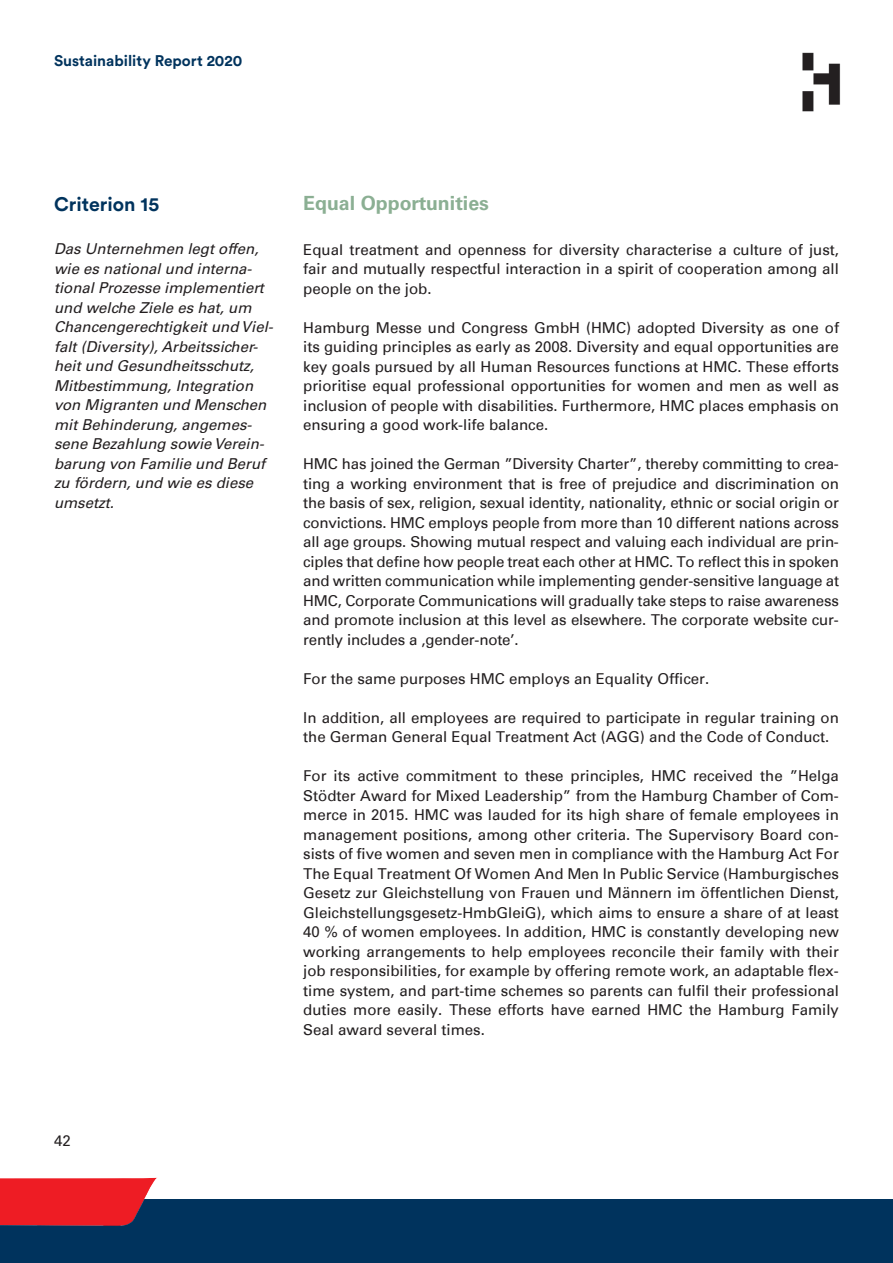
<style>
.page{position:relative;width:893px;height:1263px;background:#fff}
.page>*{position:absolute;margin:0;border:0;box-sizing:border-box;transform-origin:0 0}
.t1{font:700 19.5px "Univers LT Std";color:#8baf93}
.t2{font:700 19.5px "Circular Std";color:#00335d}
.t3{font:700 15.3px "Circular Std";color:#00335d}
.t4{font:15px/19.5px "Univers";color:#231f20;text-align:justify}
.t5{font:italic 15px/19.5px "Univers LT Std";color:#231f20}
</style>
<div class="page">
<img style="left:802px;top:52px;width:39px;height:60px">
<div style="left:0;top:1199px;width:893px;height:64px;background:#00335d"></div>
<img style="left:0;top:1177px;width:157px;height:49px">
<p class="t3" style="left:54px;top:51px;width:190px">Sustainability Report 2020</p>
<p class="t2" style="left:54px;top:192px;width:107px">Criterion 15</p>
<p class="t5" style="left:54px;top:239px;width:221px">Das Unternehmen legt offen, wie es national und interna&shy;tional Prozesse implementiert und welche Ziele es hat, um<br>Chancengerechtigkeit und Viel&shy;falt (Diversity), Arbeitssicher&shy;heit und Gesundheitsschutz,<br>Mitbestimmung, Integration von Migranten und Menschen mit Behinderung, angemes&shy;sene Bezahlung sowie Verein&shy;barung von Familie und Beruf zu fördern, und wie es diese umsetzt.</p>
<p class="t1" style="left:303px;top:191px;width:187px">Equal Opportunities</p>
<p class="t4" style="left:303px;top:240px;width:537px">Equal treatment and openness for diversity characterise a culture of just, fair and mutually respectful interaction in a spirit of cooperation among all people on the job.</p>
<p class="t4" style="left:303px;top:318px;width:537px">Hamburg Messe und Congress GmbH (HMC) adopted Diversity as one of its guiding principles as early as 2008. Diversity and equal opportunities are key goals pursued by all Human Resources functions at HMC. These efforts prioritise equal professional opportunities for women and men as well as inclusion of people with disabilities. Furthermore, HMC places emphasis on ensuring a good work-life balance.</p>
<p class="t4" style="left:303px;top:454px;width:537px">HMC has joined the German ”Diversity Charter”, thereby committing to crea&shy;ting a working environment that is free of prejudice and discrimination on the basis of sex, religion, sexual identity, nationality, ethnic or social origin or convictions. HMC employs people from more than 10 different nations across all age groups. Showing mutual respect and valuing each individual are prin&shy;ciples that define how people treat each other at HMC. To reflect this in spoken and written communication while implementing gender-sensitive language at HMC, Corporate Communications will gradually take steps to raise awareness and promote inclusion at this level as elsewhere. The corporate website cur&shy;rently includes a ‚gender-note’.</p>
<p class="t4" style="left:303px;top:669px;width:407px">For the same purposes HMC employs an Equality Officer.</p>
<p class="t4" style="left:303px;top:708px;width:537px">In addition, all employees are required to participate in regular training on the German General Equal Treatment Act (AGG) and the Code of Conduct.</p>
<p class="t4" style="left:303px;top:766px;width:537px">For its active commitment to these principles, HMC received the ”Helga Stödter Award for Mixed Leadership” from the Hamburg Chamber of Com&shy;merce in 2015. HMC was lauded for its high share of female employees in management positions, among other criteria. The Supervisory Board con&shy;sists of five women and seven men in compliance with the Hamburg Act For The Equal Treatment Of Women And Men In Public Service (Hamburgisches Gesetz zur Gleichstellung von Frauen und Männern im öffentlichen Dienst, Gleichstellungsgesetz-HmbGleiG), which aims to ensure a share of at least 40 % of women employees. In addition, HMC is constantly developing new working arrangements to help employees reconcile their family with their job responsibilities, for example by offering remote work, an adaptable flex&shy;time system, and part-time schemes so parents can fulfil their professional duties more easily. These efforts have earned HMC the Hamburg Family Seal award several times.</p>
<p class="t4" style="left:54px;top:1131px;width:18px">42</p>
</div>
